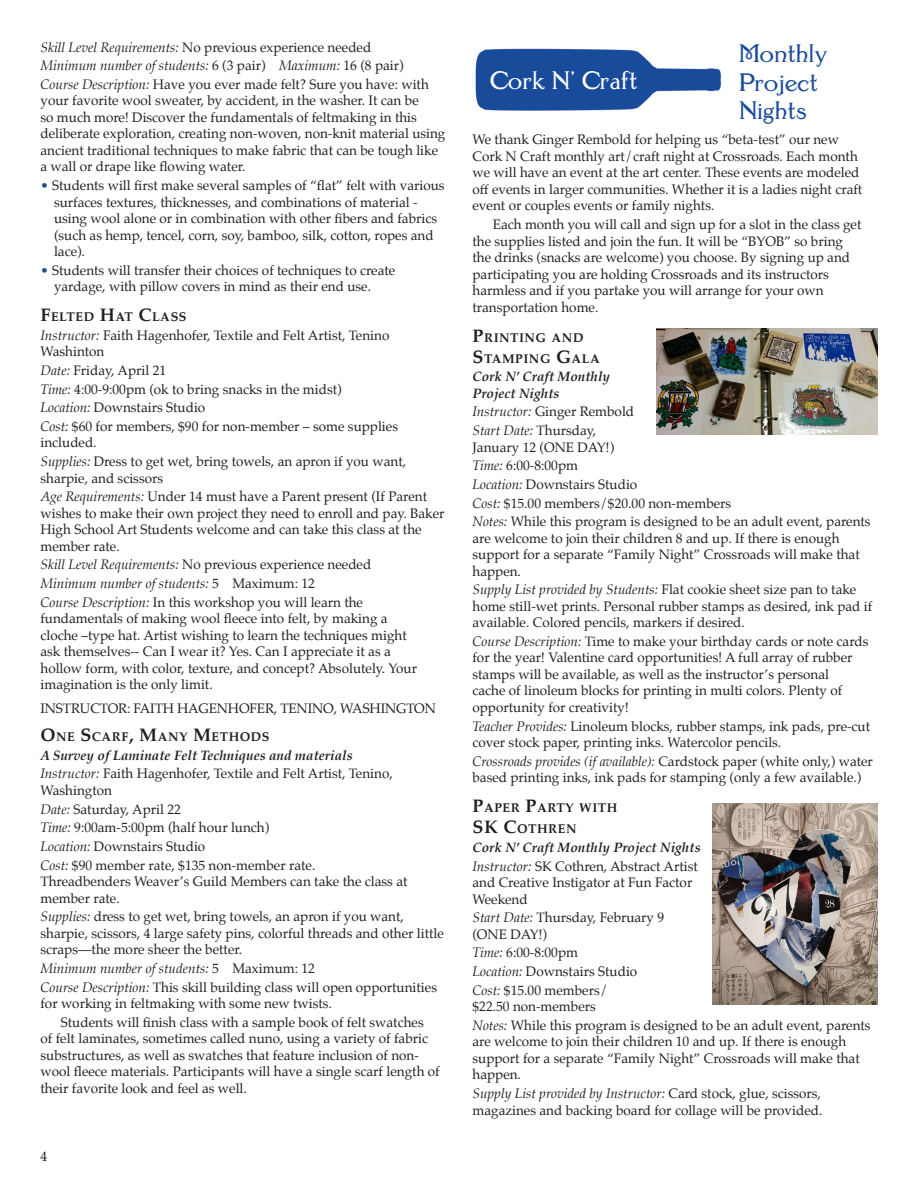
<style>
.page{position:relative;width:918px;height:1188px;background:#fff}
.page>*{position:absolute;margin:0;border:0;box-sizing:border-box;transform-origin:0 0}
.Subhead{font:27px/28.5px "Giraldon";color:#194b9b}
.Subhead-2{font:27px "Giraldon";color:#fff}
.Body_no_indent{font:13.5px/16.5px "Palatino";color:#231f20}
.Body_with_indent{font:13.5px/16.5px "Palatino";color:#231f20}
.Bullets{font:13.5px/16.5px "Palatino";color:#231f20}
.Body_no_indent_no_it{font:13.5px/16.5px "Palatino";color:#231f20}
.Body_no_indent-2{font:italic 13.5px "Palatino";color:#231f20}
.Subhead_3{font:italic 700 13.5px/16.5px "Palatino";color:#231f20}
.instructor_name{font:13.5px "Palatino";letter-spacing:-.01em;color:#231f20}
.Subhead_2{font:700 12.6px/21px "Palatino";letter-spacing:.045em;color:#231f20}
.s1{font-style:italic}
.s2{font-style:normal}
.s3{color:#194b9b}
.s4{font-size:18px}
</style>
<div class="page">
<img style="left:475px;top:48px;width:247px;height:63px">
<img style="left:656px;top:328px;width:222px;height:107px">
<img style="left:712px;top:804px;width:166px;height:201px">
<p class="Body_no_indent" style="left:40px;top:39px;width:332px"><span class="s1">Skill Level Requirements:</span> No previous experience needed</p>
<p class="Body_no_indent-2" style="left:40px;top:54px;width:365px">Minimum number of students: <span class="s2">6 (3 pair)</span> Maximum: <span class="s2">16 (8 pair)</span></p>
<p class="Body_no_indent" style="left:40px;top:76px;width:407px"><span class="s1">Course Description:</span> Have you ever made felt? Sure you have: with your favorite wool sweater, by accident, in the washer. It can be<br>so much more! Discover the fundamentals of feltmaking in this deliberate exploration, creating non-woven, non-knit material using ancient traditional techniques to make fabric that can be tough like a wall or drape like flowing water.</p>
<p class="Bullets" style="left:54px;top:177px;width:392px;text-indent:-14px"><span class="s3">•</span> Students will first make several samples of “flat” felt with various surfaces textures, thicknesses, and combinations of material - using wool alone or in combination with other fibers and fabrics (such as hemp, tencel, corn, soy, bamboo, silk, cotton, ropes and lace).</p>
<p class="Bullets" style="left:54px;top:262px;width:343px;text-indent:-14px"><span class="s3">•</span> Students will transfer their choices of techniques to create yardage, with pillow covers in mind as their end use.</p>
<p class="Subhead_2" style="left:40px;top:306px;width:148px"><span class="s4">F</span>ELTED <span class="s4">H</span>AT <span class="s4">C</span>LASS</p>
<p class="Body_no_indent" style="left:40px;top:327px;width:350px"><span class="s1">Instructor:</span> Faith Hagenhofer, Textile and Felt Artist, Tenino<br>Washinton</p>
<p class="Body_no_indent" style="left:40px;top:362px;width:127px"><span class="s1">Date:</span> Friday, April 21</p>
<p class="Body_no_indent" style="left:40px;top:381px;width:303px"><span class="s1">Time:</span> 4:00-9:00pm (ok to bring snacks in the midst)</p>
<p class="Body_no_indent" style="left:40px;top:399px;width:166px"><span class="s1">Location:</span> Downstairs Studio</p>
<p class="Body_no_indent" style="left:40px;top:418px;width:359px"><span class="s1">Cost:</span> $60 for members, $90 for non-member – some supplies included.</p>
<p class="Body_no_indent" style="left:40px;top:453px;width:367px"><span class="s1">Supplies:</span> Dress to get wet, bring towels, an apron if you want, sharpie, and scissors</p>
<p class="Body_no_indent" style="left:40px;top:488px;width:406px"><span class="s1">Age Requirements:</span> Under 14 must have a Parent present (If Parent wishes to make their own project they need to enroll and pay. Baker High School Art Students welcome and can take this class at the member rate.</p>
<p class="Body_no_indent" style="left:40px;top:557px;width:332px"><span class="s1">Skill Level Requirements:</span> No previous experience needed</p>
<p class="Body_no_indent-2" style="left:40px;top:572px;width:276px">Minimum number of students: <span class="s2">5 Maximum: 12</span></p>
<p class="Body_no_indent" style="left:40px;top:594px;width:378px"><span class="s1">Course Description:</span> In this workshop you will learn the fundamentals of making wool fleece into felt, by making a cloche –type hat. Artist wishing to learn the techniques might ask themselves-- Can I wear it? Yes. Can I appreciate it as a hollow form, with color, texture, and concept? Absolutely. Your imagination is the only limit.</p>
<p class="instructor_name" style="left:40px;top:697px;width:397px">INSTRUCTOR: FAITH HAGENHOFER, TENINO, WASHINGTON</p>
<p class="Subhead_2" style="left:40px;top:726px;width:231px"><span class="s4">O</span>NE <span class="s4">S</span> CARF<span class="s4">, M</span>ANY <span class="s4">M</span>ETHODS</p>
<p class="Subhead_3" style="left:40px;top:747px;width:314px">A Survey of Laminate Felt Techniques and materials</p>
<p class="Body_no_indent" style="left:40px;top:765px;width:354px"><span class="s1">Instructor:</span> Faith Hagenhofer, Textile and Felt Artist, Tenino,<br>Washington</p>
<p class="Body_no_indent" style="left:40px;top:801px;width:142px"><span class="s1">Date:</span> Saturday, April 22</p>
<p class="Body_no_indent" style="left:40px;top:819px;width:230px"><span class="s1">Time:</span> 9:00am-5:00pm (half hour lunch)</p>
<p class="Body_no_indent" style="left:40px;top:838px;width:166px"><span class="s1">Location:</span> Downstairs Studio</p>
<p class="Body_no_indent" style="left:40px;top:857px;width:369px"><span class="s1">Cost:</span> $90 member rate, $135 non-member rate.<br>Threadbenders Weaver’s Guild Members can take the class at member rate.</p>
<p class="Body_no_indent" style="left:40px;top:908px;width:405px"><span class="s1">Supplies:</span> dress to get wet, bring towels, an apron if you want, sharpie, scissors, 4 large safety pins, colorful threads and other little scraps—the more sheer the better.</p>
<p class="Body_no_indent-2" style="left:40px;top:957px;width:276px">Minimum number of students: <span class="s2">5 Maximum: 12</span></p>
<p class="Body_no_indent" style="left:40px;top:979px;width:398px"><span class="s1">Course Description:</span> This skill building class will open opportunities for working in feltmaking with some new twists.</p>
<p class="Body_with_indent" style="left:40px;top:1014px;width:401px;text-indent:20px">Students will finish class with a sample book of felt swatches<br>of felt laminates, sometimes called nuno, using a variety of fabric substructures, as well as swatches that feature inclusion of non&shy;wool fleece materials. Participants will have a single scarf length of their favorite look and feel as well.</p>
<p class="Body_no_indent_no_it" style="left:40px;top:1148px;width:8px">4</p>
<p class="Subhead-2" style="left:490px;top:67px;width:149px">Cork N’ Craft</p>
<p class="Subhead" style="left:740px;top:39px;width:90px">Monthly<br>Project<br>Nights</p>
<p class="Body_no_indent_no_it" style="left:472px;top:132px;width:391px">We thank Ginger Rembold for helping us “beta-test” our new Cork N Craft monthly art/craft night at Crossroads. Each month we will have an event at the art center. These events are modeled off events in larger communities. Whether it is a ladies night craft event or couples events or family nights.</p>
<p class="Body_with_indent" style="left:472px;top:216px;width:390px;text-indent:20px">Each month you will call and sign up for a slot in the class get the supplies listed and join the fun. It will be “BYOB” so bring the drinks (snacks are welcome) you choose. By signing up and participating you are holding Crossroads and its instructors harmless and if you partake you will arrange for your own transportation home.</p>
<p class="Subhead_2" style="left:472px;top:326px;width:129px"><span class="s4">P</span>RINTING AND<br><span class="s4">S</span>TAMPING <span class="s4">G</span>ALA</p>
<p class="Subhead_3" style="left:472px;top:368px;width:139px">Cork N’ Craft Monthly<br>Project Nights</p>
<p class="Body_no_indent" style="left:472px;top:403px;width:163px"><span class="s1">Instructor:</span> Ginger Rembold</p>
<p class="Body_no_indent" style="left:472px;top:422px;width:143px"><span class="s1">Start Date:</span> Thursday,<br>January 12 (ONE DAY!)</p>
<p class="Body_no_indent" style="left:472px;top:457px;width:107px"><span class="s1">Time:</span> 6:00-8:00pm</p>
<p class="Body_no_indent" style="left:472px;top:476px;width:166px"><span class="s1">Location:</span> Downstairs Studio</p>
<p class="Body_no_indent" style="left:472px;top:495px;width:260px"><span class="s1">Cost:</span> $15.00 members/$20.00 non-members</p>
<p class="Body_no_indent" style="left:472px;top:513px;width:400px"><span class="s1">Notes:</span> While this program is designed to be an adult event, parents are welcome to join their children 8 and up. If there is enough support for a separate “Family Night” Crossroads will make that happen.</p>
<p class="Body_no_indent" style="left:472px;top:581px;width:401px"><span class="s1">Supply List provided by Students:</span> Flat cookie sheet size pan to take home still-wet prints. Personal rubber stamps as desired, ink pad if available. Colored pencils, markers if desired.</p>
<p class="Body_no_indent" style="left:472px;top:633px;width:397px"><span class="s1">Course Description:</span> Time to make your birthday cards or note cards for the year! Valentine card opportunities! A full array of rubber stamps will be available, as well as the instructor’s personal<br>cache of linoleum blocks for printing in multi colors. Plenty of opportunity for creativity!</p>
<p class="Body_no_indent" style="left:472px;top:718px;width:399px"><span class="s1">Teacher Provides:</span> Linoleum blocks, rubber stamps, ink pads, pre-cut cover stock paper, printing inks. Watercolor pencils.</p>
<p class="Body_no_indent" style="left:472px;top:753px;width:402px"><span class="s1">Crossroads provides (if available):</span> Cardstock paper (white only,) water based printing inks, ink pads for stamping (only a few available.)</p>
<p class="Subhead_2" style="left:472px;top:797px;width:146px"><span class="s4">P</span>APER <span class="s4">P</span>ARTY WITH<br><span class="s4">SK C</span>OTHREN</p>
<p class="Subhead_3" style="left:472px;top:839px;width:230px">Cork N’ Craft Monthly Project Nights</p>
<p class="Body_no_indent" style="left:472px;top:858px;width:227px"><span class="s1">Instructor:</span> SK Cothren, Abstract Artist and Creative Instigator at Fun Factor<br>Weekend</p>
<p class="Body_no_indent" style="left:472px;top:909px;width:193px"><span class="s1">Start Date:</span> Thursday, February 9 (ONE DAY!)</p>
<p class="Body_no_indent" style="left:472px;top:944px;width:107px"><span class="s1">Time:</span> 6:00-8:00pm</p>
<p class="Body_no_indent" style="left:472px;top:963px;width:166px"><span class="s1">Location:</span> Downstairs Studio</p>
<p class="Body_no_indent" style="left:472px;top:982px;width:137px"><span class="s1">Cost:</span> $15.00 members/ $22.50 non-members</p>
<p class="Body_no_indent" style="left:472px;top:1017px;width:400px"><span class="s1">Notes:</span> While this program is designed to be an adult event, parents are welcome to join their children 10 and up. If there is enough support for a separate “Family Night” Crossroads will make that happen.</p>
<p class="Body_no_indent" style="left:472px;top:1085px;width:352px"><span class="s1">Supply List provided by Instructor:</span> Card stock, glue, scissors, magazines and backing board for collage will be provided.</p>
</div>
